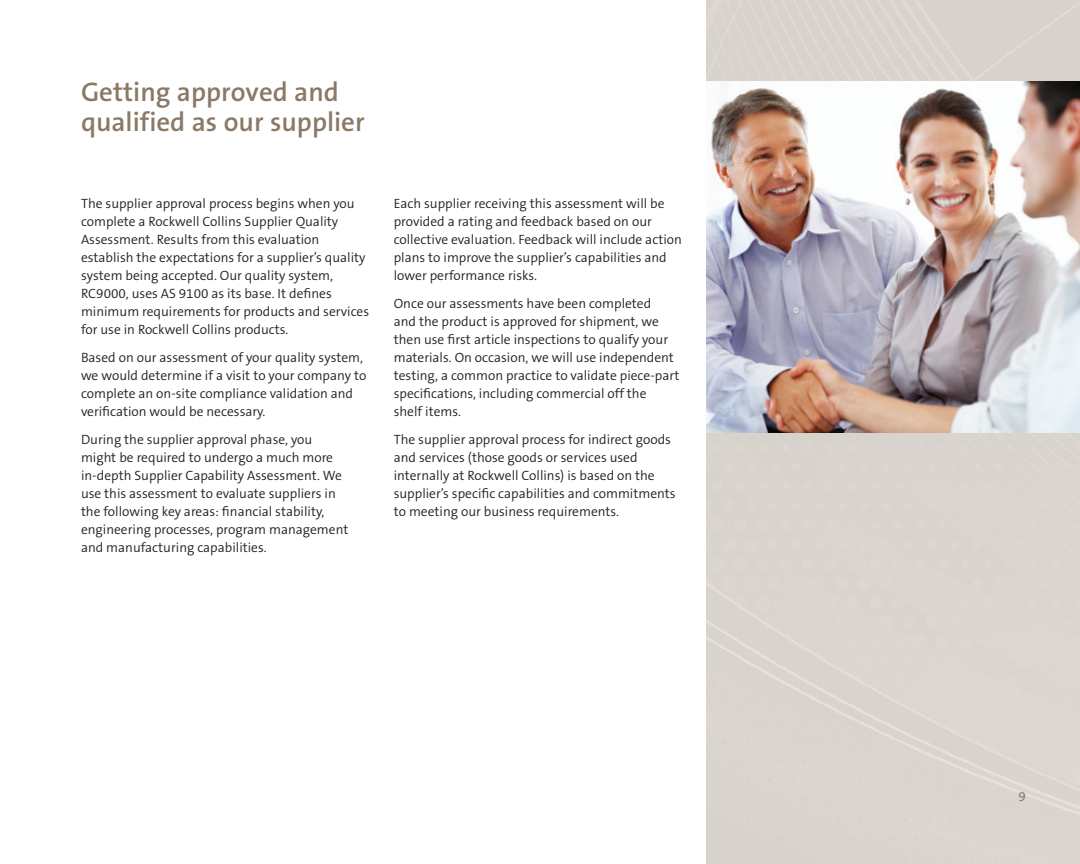
<style>
.page{position:relative;width:1080px;height:864px;background:#fff}
.page>*{position:absolute;margin:0;border:0;box-sizing:border-box;transform-origin:0 0}
.t1{font:600 27px/30px "The Sans B6";color:#8a7966}
.t2{font:300 13.5px/18px "The Sans B4";color:#231f20}
.t3{font:13.5px "The Sans B5 Plain";color:#8a7966}
</style>
<div class="page">
<img style="left:706px;top:81px;width:374px;height:352px">
<h1 class="t1" style="left:81px;top:77px;width:285px">Getting approved and qualified as our supplier</h1>
<p class="t2" style="left:81px;top:194px;width:290px">The supplier approval process begins when you complete a Rockwell Collins Supplier Quality Assessment. Results from this evaluation establish the expectations for a supplier’s quality system being accepted. Our quality system, RC9000, uses AS 9100 as its base. It defines minimum requirements for products and services for use in Rockwell Collins products.</p>
<p class="t2" style="left:81px;top:348px;width:287px">Based on our assessment of your quality system, we would determine if a visit to your company to complete an on-site compliance validation and verification would be necessary.</p>
<p class="t2" style="left:81px;top:430px;width:269px">During the supplier approval phase, you might be required to undergo a much more in-depth Supplier Capability Assessment. We use this assessment to evaluate suppliers in the following key areas: financial stability, engineering processes, program management and manufacturing capabilities.</p>
<p class="t2" style="left:394px;top:194px;width:290px">Each supplier receiving this assessment will be provided a rating and feedback based on our collective evaluation. Feedback will include action plans to improve the supplier’s capabilities and lower performance risks.</p>
<p class="t2" style="left:394px;top:294px;width:287px">Once our assessments have been completed<br>and the product is approved for shipment, we then use first article inspections to qualify your materials. On occasion, we will use independent testing, a common practice to validate piece-part specifications, including commercial off the<br>shelf items.</p>
<p class="t2" style="left:394px;top:430px;width:283px">The supplier approval process for indirect goods and services (those goods or services used internally at Rockwell Collins) is based on the supplier’s specific capabilities and commitments to meeting our business requirements.</p>
<p class="t3" style="left:1019px;top:787px;width:9px">9</p>
</div>
